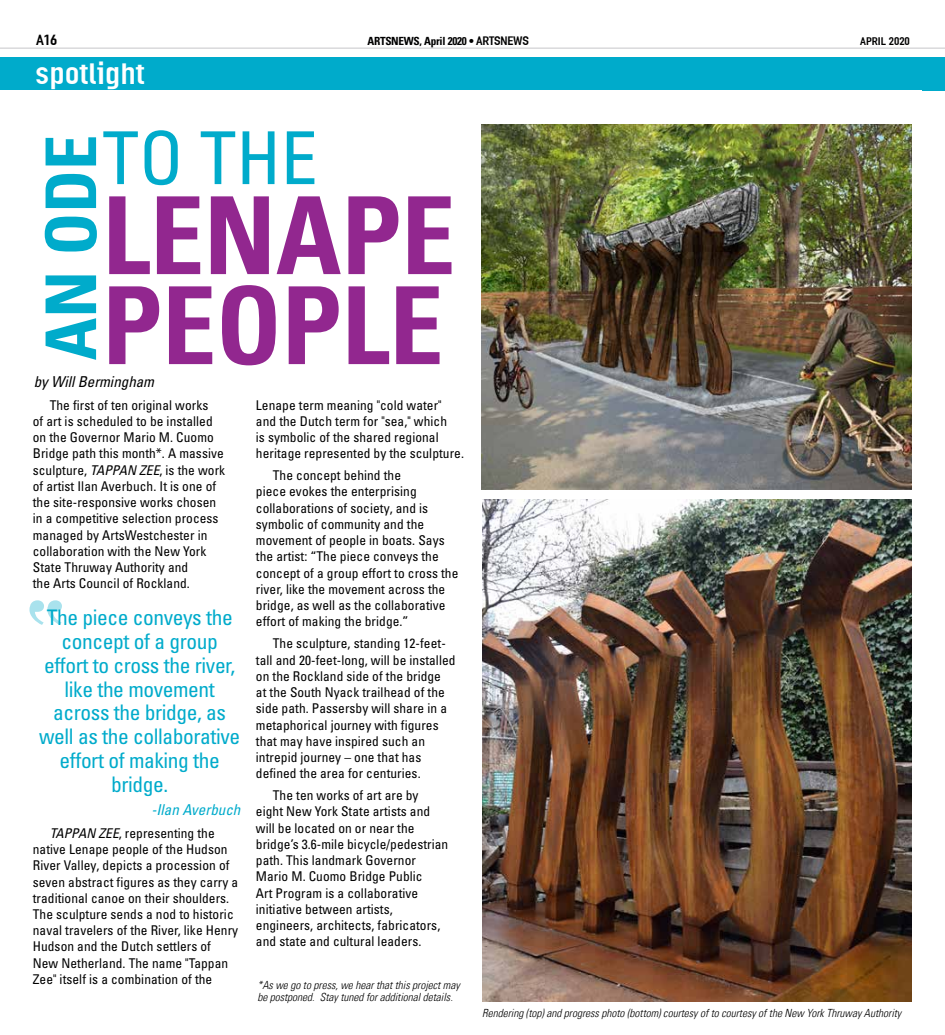
<style>
.page{position:relative;width:945px;height:1035px;background:#fff}
.page>*{position:absolute;margin:0;border:0;box-sizing:border-box;transform-origin:0 0}
.t1{font:700 condensed 107.62px "Univers LT Pro";color:#92278f}
.t2{font:condensed 73px "Univers LT Pro";color:#00abcb}
.t3{font:700 condensed 70px "Univers LT Pro";color:#00abcb}
.t4{font:30px "Ordinar Com";letter-spacing:.01em;color:#fff}
.t5{font:condensed 21.5px/23.8px "Univers LT Pro";letter-spacing:-.02em;color:#00abcb;text-align:center}
.t6{font:italic condensed 15px "Univers LT Pro";letter-spacing:-.005em;color:#000}
.t7{font:italic condensed 15px "Univers LT Pro";color:#00abcb}
.t8{font:15px "Ordinar Com";color:#000}
.t9{font:condensed 13.5px/16.2px "Univers LT Pro";letter-spacing:.005em;color:#000}
.t10{font:11.25px/12.5px "Univers Com 47 Light Cond Obl";color:#000}
.t11{font:700 condensed 11.25px "Univers LT Pro";letter-spacing:-.025em;color:#000}
.t12{font:11.25px "Ordinar Com";letter-spacing:-.015em;color:#000}
.s1{font-family:"Ordinar Com";font-weight:400;font-stretch:normal;font-size:12.5px}
.s2{font-style:italic}
</style>
<div class="page">
<hr style="left:0;top:48px;width:945px;height:1px;background:#a7a9ac">
<div style="left:0;top:57px;width:945px;height:33px;background:#00abcb"></div>
<img style="left:481px;top:124px;width:430px;height:365px">
<img style="left:482px;top:500px;width:429px;height:501px">
<svg style="left:29px;top:600px;width:33px;height:25px"></svg>
<p class="t8" style="left:36px;top:30px;width:23px">A16</p>
<p class="t11" style="left:367px;top:34px;width:163px">ARTSNEWS, April 2020 • <span class="s1">ARTSNEWS</span></p>
<p class="t12" style="left:860px;top:34px;width:51px">APRIL 2020</p>
<h3 class="t4" style="left:36px;top:54px;width:111px">spotlight</h3>
<h2 class="t2" style="left:102px;top:112px;width:217px">TO THE</h2>
<h1 class="t1" style="left:102px;top:170px;width:354px">LENAPE</h1>
<h3 class="t3" style="left:28px;top:360px;width:227px;rotate:-90deg">AN ODE</h3>
<h1 class="t1" style="left:102px;top:260px;width:342px">PEOPLE</h1>
<p class="t6" style="left:34px;top:372px;width:122px">by Will Bermingham</p>
<p class="t9" style="left:33px;top:397px;width:194px;text-indent:17px">The first of ten original works<br>of art is scheduled to be installed on the Governor Mario M. Cuomo<br>Bridge path this month*. A massive sculpture, <span class="s2">TAPPAN ZEE</span>, is the work of artist Ilan Averbuch. It is one of the site-responsive works chosen in a competitive selection process managed by ArtsWestchester in collaboration with the New York<br>State Thruway Authority and<br>the Arts Council of Rockland.</p>
<h3 class="t5" style="left:39px;top:606px;width:202px">The piece conveys the concept of a group effort to cross the river, like the movement across the bridge, as well as the collaborative effort of making the bridge.</h3>
<p class="t7" style="left:151px;top:800px;width:91px">-Ilan Averbuch</p>
<p class="t9" style="left:33px;top:825px;width:207px;text-indent:17px"><span class="s2">TAPPAN ZEE</span>, representing the native Lenape people of the Hudson River Valley, depicts a procession of seven abstract figures as they carry a traditional canoe on their shoulders.<br>The sculpture sends a nod to historic naval travelers of the River, like Henry Hudson and the Dutch settlers of New Netherland. The name "Tappan Zee" itself is a combination of the</p>
<p class="t9" style="left:256px;top:396px;width:210px">Lenape term meaning "cold water" and the Dutch term for "sea," which<br>is symbolic of the shared regional heritage represented by the sculpture.</p>
<p class="t9" style="left:256px;top:467px;width:204px;text-indent:17px">The concept behind the<br>piece evokes the enterprising collaborations of society, and is symbolic of community and the movement of people in boats. Says the artist: “The piece conveys the concept of a group effort to cross the river, like the movement across the bridge, as well as the collaborative effort of making the bridge.”</p>
<p class="t9" style="left:256px;top:635px;width:201px;text-indent:17px">The sculpture, standing 12-feet&shy;tall and 20-feet-long, will be installed on the Rockland side of the bridge<br>at the South Nyack trailhead of the side path. Passersby will share in a metaphorical journey with figures that may have inspired such an intrepid journey – one that has defined the area for centuries.</p>
<p class="t9" style="left:256px;top:787px;width:194px;text-indent:17px">The ten works of art are by eight New York State artists and will be located on or near the bridge’s 3.6-mile bicycle/pedestrian path. This landmark Governor<br>Mario M. Cuomo Bridge Public<br>Art Program is a collaborative initiative between artists, engineers, architects, fabricators, and state and cultural leaders.</p>
<p class="t10" style="left:257px;top:978px;width:204px">*As we go to press, we hear that this project may be postponed. Stay tuned for additional details.</p>
<p class="t10" style="left:482px;top:1007px;width:421px">Rendering (top) and progress photo (bottom) courtesy of to courtesy of the New York Thruway Authority</p>
</div>
